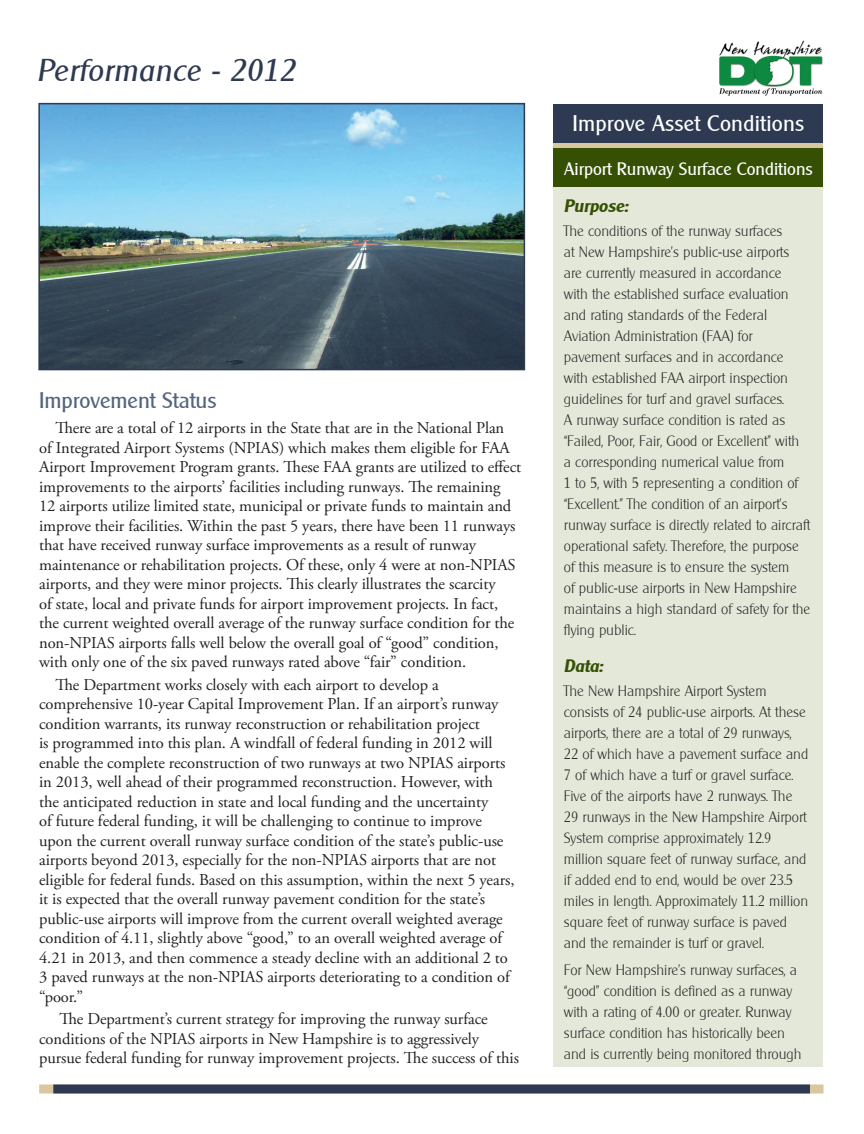
<style>
.page{position:relative;width:864px;height:1134px;background:#fff}
.page>*{position:absolute;margin:0;border:0;box-sizing:border-box;transform-origin:0 0}
.t1{font:italic 31.5px "Clearly Gothic";letter-spacing:.02em;color:#2e3a51}
.t2{font:22.5px "Clearly Gothic";letter-spacing:.01em;color:#fff}
.t3{font:22.5px "Clearly Gothic";color:#53647d}
.t4{font:18px "Clearly Gothic";color:#fff}
.t5{font:italic 700 18px "Clearly Gothic";color:#355003}
.t6{font:16.5px/19.5px "Adobe Garamond Pro";letter-spacing:-.005em;color:#231f20}
.t7{font:300 15px/21px "Clearly Gothic";color:#231f20}
</style>
<div class="page">
<div style="left:554px;top:175px;width:270px;height:891px;background:#e3e8d9"></div>
<svg style="left:554px;top:142px;width:269px;height:6px;background:#beaf92"></svg>
<div style="left:554px;top:104px;width:270px;height:38px;background:#2e3a51"></div>
<div style="left:554px;top:148px;width:270px;height:39px;background:#355003"></div>
<img style="left:41px;top:106px;width:481px;height:261px">
<div style="left:38px;top:103px;width:487px;height:267px;border:2px solid #2e3a51"></div>
<div style="left:39px;top:1084px;width:785px;height:10px;background:#dbc79f"></div>
<div style="left:53px;top:1084px;width:757px;height:10px;background:#2e3a51"></div>
<img style="left:719px;top:40px;width:104px;height:56px">
<h1 class="t1" style="left:37px;top:53px;width:260px">Performance - 2012</h1>
<h2 class="t3" style="left:39px;top:387px;width:179px">Improvement Status</h2>
<p class="t6" style="left:39px;top:419px;width:484px;text-indent:16px">There are a total of 12 airports in the State that are in the National Plan<br>of Integrated Airport Systems (NPIAS) which makes them eligible for FAA Airport Improvement Program grants. These FAA grants are utilized to effect improvements to the airports’ facilities including runways. The remaining<br>12 airports utilize limited state, municipal or private funds to maintain and improve their facilities. Within the past 5 years, there have been 11 runways that have received runway surface improvements as a result of runway maintenance or rehabilitation projects. Of these, only 4 were at non-NPIAS airports, and they were minor projects. This clearly illustrates the scarcity<br>of state, local and private funds for airport improvement projects. In fact, the current weighted overall average of the runway surface condition for the non-NPIAS airports falls well below the overall goal of “good” condition, with only one of the six paved runways rated above “fair” condition.</p>
<p class="t6" style="left:39px;top:675px;width:477px;text-indent:16px">The Department works closely with each airport to develop a comprehensive 10-year Capital Improvement Plan. If an airport’s runway condition warrants, its runway reconstruction or rehabilitation project<br>is programmed into this plan. A windfall of federal funding in 2012 will enable the complete reconstruction of two runways at two NPIAS airports in 2013, well ahead of their programmed reconstruction. However, with the anticipated reduction in state and local funding and the uncertainty<br>of future federal funding, it will be challenging to continue to improve upon the current overall runway surface condition of the state’s public-use airports beyond 2013, especially for the non-NPIAS airports that are not eligible for federal funds. Based on this assumption, within the next 5 years, it is expected that the overall runway pavement condition for the state’s public-use airports will improve from the current overall weighted average condition of 4.11, slightly above “good,” to an overall weighted average of 4.21 in 2013, and then commence a steady decline with an additional 2 to 3 paved runways at the non-NPIAS airports deteriorating to a condition of “poor.”</p>
<p class="t6" style="left:39px;top:1010px;width:481px;text-indent:20px">The Department’s current strategy for improving the runway surface conditions of the NPIAS airports in New Hampshire is to aggressively pursue federal funding for runway improvement projects. The success of this</p>
<h2 class="t2" style="left:573px;top:110px;width:233px">Improve Asset Conditions</h2>
<p class="t4" style="left:564px;top:158px;width:250px">Airport Runway Surface Conditions</p>
<p class="t5" style="left:564px;top:196px;width:66px">Purpose:</p>
<p class="t7" style="left:564px;top:221px;width:248px">The conditions of the runway surfaces<br>at New Hampshire’s public-use airports are currently measured in accordance<br>with the established surface evaluation and rating standards of the Federal Aviation Administration (FAA) for pavement surfaces and in accordance with established FAA airport inspection guidelines for turf and gravel surfaces.<br>A runway surface condition is rated as “Failed, Poor, Fair, Good or Excellent” with<br>a corresponding numerical value from<br>1 to 5, with 5 representing a condition of “Excellent.” The condition of an airport’s runway surface is directly related to aircraft operational safety. Therefore, the purpose of this measure is to ensure the system<br>of public-use airports in New Hampshire maintains a high standard of safety for the flying public.</p>
<p class="t5" style="left:564px;top:656px;width:41px">Data:</p>
<p class="t7" style="left:564px;top:681px;width:246px">The New Hampshire Airport System consists of 24 public-use airports. At these airports, there are a total of 29 runways, 22 of which have a pavement surface and 7 of which have a turf or gravel surface.<br>Five of the airports have 2 runways. The 29 runways in the New Hampshire Airport System comprise approximately 12.9 million square feet of runway surface, and if added end to end, would be over 23.5 miles in length. Approximately 11.2 million square feet of runway surface is paved and the remainder is turf or gravel.</p>
<p class="t7" style="left:564px;top:960px;width:239px">For New Hampshire’s runway surfaces, a “good” condition is defined as a runway with a rating of 4.00 or greater. Runway surface condition has historically been and is currently being monitored through</p>
</div>
